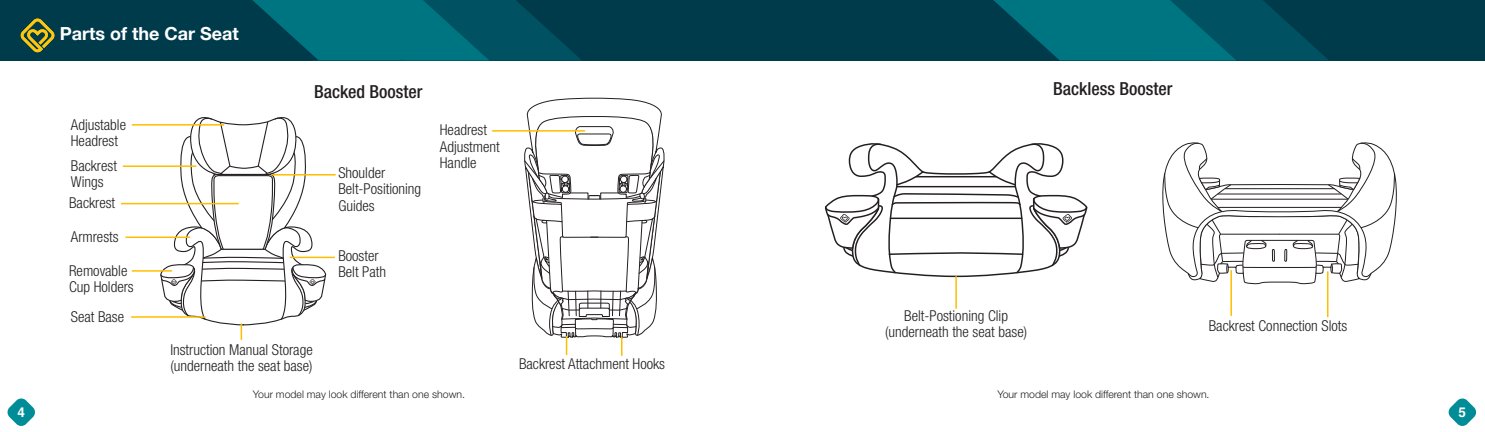
<style>
.page{position:relative;width:1485px;height:432px;background:#fff}
.page>*{position:absolute;margin:0;border:0;box-sizing:border-box;transform-origin:0 0}
.t1{font:500 condensed 18px "Helvetica Neue LT Std";color:#231f20}
.t2{font:700 18px "Helvetica Neue";color:#fff}
.t3{font:300 condensed 15px/16.5px "Helvetica Neue LT Std";color:#231f20}
.t4{font:700 13.5px "Helvetica";color:#fff}
.t5{font:300 10.5px "Helvetica Neue LT Std";color:#231f20}
</style>
<div class="page">
<svg style="left:1448px;top:398px;width:29px;height:28px"></svg>
<div style="left:844px;top:0;width:120px;height:60px;background:#003b4b"></div>
<svg style="left:964px;top:0;width:521px;height:60px;background:#005261"></svg>
<svg style="left:7px;top:398px;width:28px;height:28px"></svg>
<hr style="left:271px;top:174px;width:65px;height:2px;background:#ffbd00">
<hr style="left:125px;top:237px;width:65px;height:1px;background:#ffbd00">
<hr style="left:132px;top:124px;width:92px;height:2px;background:#ffbd00">
<svg style="left:160px;top:117px;width:167px;height:222px"></svg>
<hr style="left:493px;top:130px;width:92px;height:2px;background:#ffbd00">
<hr style="left:290px;top:257px;width:45px;height:1px;background:#ffbd00">
<hr style="left:123px;top:165px;width:73px;height:2px;background:#ffbd00">
<hr style="left:121px;top:203px;width:118px;height:1px;background:#ffbd00">
<hr style="left:132px;top:270px;width:40px;height:2px;background:#ffbd00">
<hr style="left:131px;top:316px;width:75px;height:2px;background:#ffbd00">
<svg style="left:522px;top:97px;width:143px;height:259px"></svg>
<svg style="left:901px;top:274px;width:110px;height:4px"></svg>
<svg style="left:824px;top:143px;width:264px;height:131px"></svg>
<svg style="left:1164px;top:142px;width:231px;height:143px"></svg>
<hr style="left:1225px;top:188px;width:110px;height:1px;background:#231f20">
<hr style="left:1218px;top:194px;width:123px;height:1px;background:#231f20">
<hr style="left:1211px;top:199px;width:137px;height:1px;background:#231f20">
<hr style="left:1218px;top:207px;width:123px;height:1px;background:#231f20">
<hr style="left:955px;top:276px;width:2px;height:33px;background:#ffbd00">
<hr style="left:1230px;top:270px;width:2px;height:46px;background:#ffbd00">
<hr style="left:1327px;top:271px;width:2px;height:46px;background:#ffbd00">
<svg style="left:0;top:0;width:844px;height:60px;background:#024a57"></svg>
<p class="t2" style="left:60px;top:20px;width:181px">Parts of the Car Seat</p>
<p class="t3" style="left:71px;top:116px;width:57px">Adjustable<br>Headrest</p>
<p class="t3" style="left:71px;top:157px;width:48px">Backrest<br>Wings</p>
<p class="t3" style="left:69px;top:195px;width:48px">Backrest</p>
<p class="t3" style="left:71px;top:228px;width:49px">Armrests</p>
<p class="t3" style="left:69px;top:262px;width:66px">Removable<br>Cup Holders</p>
<p class="t3" style="left:71px;top:308px;width:55px">Seat Base</p>
<p class="t1" style="left:314px;top:81px;width:110px">Backed Booster</p>
<p class="t1" style="left:1053px;top:78px;width:121px">Backless Booster</p>
<p class="t3" style="left:338px;top:164px;width:48px">Shoulder</p>
<p class="t3" style="left:338px;top:181px;width:84px">Belt-Positioning<br>Guides</p>
<p class="t3" style="left:338px;top:247px;width:49px">Booster<br>Belt Path</p>
<p class="t3" style="left:440px;top:121px;width:61px">Headrest<br>Adjustment<br>Handle</p>
<p class="t3" style="left:904px;top:307px;width:105px">Belt-Postioning Clip</p>
<p class="t3" style="left:885px;top:324px;width:143px">(underneath the seat base)</p>
<p class="t3" style="left:170px;top:341px;width:144px">Instruction Manual Storage</p>
<p class="t3" style="left:171px;top:358px;width:143px">(underneath the seat base)</p>
<p class="t3" style="left:519px;top:355px;width:148px">Backrest Attachment Hooks</p>
<p class="t3" style="left:1209px;top:318px;width:140px">Backrest Connection Slots</p>
<p class="t5" style="left:253px;top:388px;width:214px">Your model may look different than one shown.</p>
<p class="t5" style="left:997px;top:388px;width:214px">Your model may look different than one shown.</p>
<p class="t4" style="left:17px;top:404px;width:9px">4</p>
<p class="t4" style="left:1459px;top:404px;width:9px">5</p>
</div>
